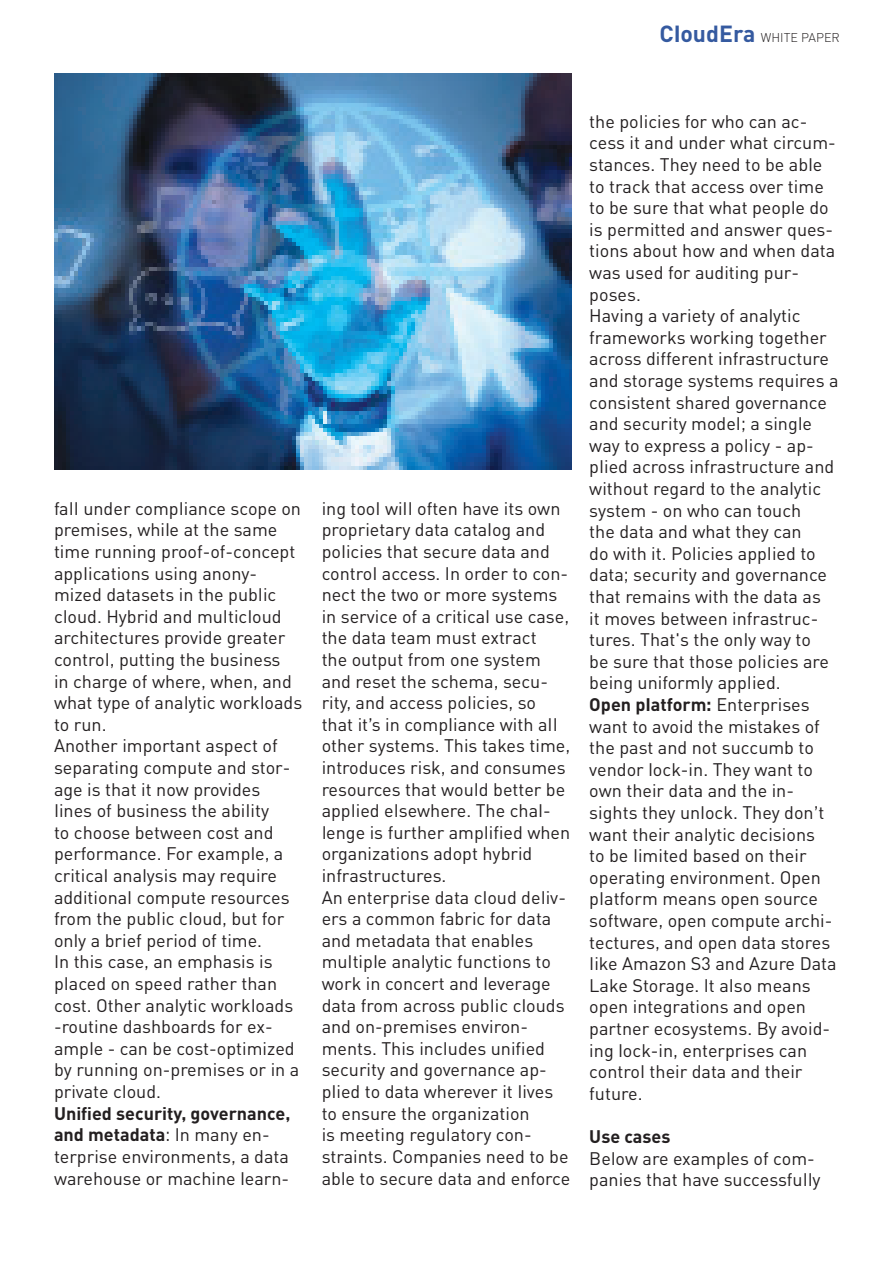
<style>
.page{position:relative;width:893px;height:1263px;background:#fff}
.page>*{position:absolute;margin:0;border:0;box-sizing:border-box;transform-origin:0 0}
.t1{font:18px/21.6px "DI Nc";color:#231f20}
.t2{font:700 18px "DI Nc";color:#231f20}
.t3{font:300 12.6px "DI Nc";color:#231f20}
.s1{font-weight:700;font-size:23.1px;color:#355aa0}
.s2{font-weight:700}
</style>
<div class="page">
<img style="left:54px;top:73px;width:517px;height:396px">
<p class="t3" style="left:660px;top:30px;width:182px"><span class="s1">CloudEra</span> WHITE PAPER</p>
<p class="t1" style="left:54px;top:497px;width:250px">fall under compliance scope on premises, while at the same time running proof-of-concept applications using anony&shy;mized datasets in the public cloud. Hybrid and multicloud architectures provide greater control, putting the business<br>in charge of where, when, and what type of analytic workloads to run.</p>
<p class="t1" style="left:54px;top:735px;width:247px">Another important aspect of separating compute and stor&shy;age is that it now provides lines of business the ability<br>to choose between cost and performance. For example, a critical analysis may require additional compute resources from the public cloud, but for only a brief period of time.<br>In this case, an emphasis is placed on speed rather than cost. Other analytic workloads -routine dashboards for ex&shy;ample - can be cost-optimized by running on-premises or in a private cloud.</p>
<p class="t1" style="left:54px;top:1102px;width:238px"><span class="s2">Unified security, governance, and metadata</span>: In many en&shy;terprise environments, a data warehouse or machine learn-</p>
<p class="t1" style="left:322px;top:497px;width:250px">ing tool will often have its own proprietary data catalog and policies that secure data and control access. In order to con&shy;nect the two or more systems in service of a critical use case, the data team must extract<br>the output from one system and reset the schema, secu&shy;rity, and access policies, so that it’s in compliance with all other systems. This takes time, introduces risk, and consumes resources that would better be applied elsewhere. The chal&shy;lenge is further amplified when organizations adopt hybrid infrastructures.</p>
<p class="t1" style="left:322px;top:886px;width:250px">An enterprise data cloud deliv&shy;ers a common fabric for data and metadata that enables multiple analytic functions to work in concert and leverage data from across public clouds and on-premises environ&shy;ments. This includes unified security and governance ap&shy;plied to data wherever it lives to ensure the organization<br>is meeting regulatory con&shy;straints. Companies need to be able to secure data and enforce</p>
<p class="t1" style="left:589px;top:110px;width:248px">the policies for who can ac&shy;cess it and under what circum&shy;stances. They need to be able to track that access over time to be sure that what people do is permitted and answer ques&shy;tions about how and when data was used for auditing pur&shy;poses.</p>
<p class="t1" style="left:589px;top:304px;width:251px">Having a variety of analytic frameworks working together across different infrastructure and storage systems requires a consistent shared governance and security model; a single way to express a policy - ap&shy;plied across infrastructure and without regard to the analytic system - on who can touch<br>the data and what they can<br>do with it. Policies applied to data; security and governance that remains with the data as<br>it moves between infrastruc&shy;tures. That's the only way to<br>be sure that those policies are being uniformly applied.</p>
<p class="t1" style="left:589px;top:693px;width:249px"><span class="s2">Open platform:</span> Enterprises want to avoid the mistakes of the past and not succumb to vendor lock-in. They want to own their data and the in&shy;sights they unlock. They don’t want their analytic decisions<br>to be limited based on their operating environment. Open platform means open source software, open compute archi&shy;tectures, and open data stores like Amazon S3 and Azure Data<br>Lake Storage. It also means open integrations and open partner ecosystems. By avoid&shy;ing lock-in, enterprises can control their data and their future.</p>
<p class="t2" style="left:589px;top:1125px;width:83px">Use cases</p>
<p class="t1" style="left:589px;top:1147px;width:233px">Below are examples of com&shy;panies that have successfully</p>
</div>
